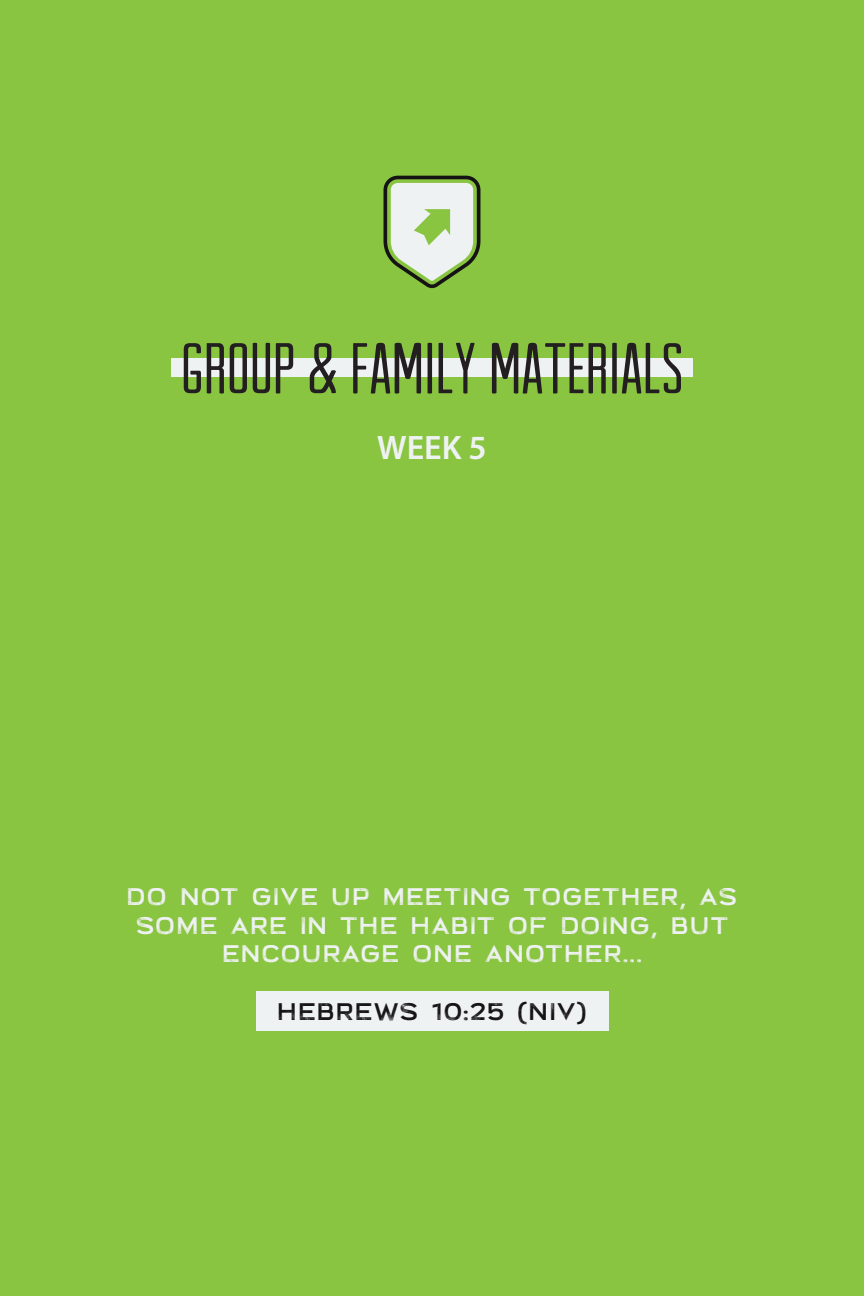
<style>
.page{position:relative;width:864px;height:1296px;background:#89c541}
.page>*{position:absolute;margin:0;border:0;box-sizing:border-box;transform-origin:0 0}
.t1{font:72px "Arvil Sans";color:#231f20}
.t2{font:600 34px "Myriad Pro";color:#eff2f3}
.t3{font:24px/28.8px "Broadwell Distressed";color:#eff2f3;text-align:center}
.t4{font:24px "Broadwell Distressed";color:#151314}
</style>
<div class="page">
<svg style="left:384px;top:176px;width:96px;height:112px"></svg>
<div style="left:171px;top:359px;width:522px;height:18px;background:#eff2f3"></div>
<div style="left:256px;top:991px;width:352px;height:39px;background:#eff2f3"></div>
<p class="t1" style="left:181px;top:329px;width:504px">GROUP &amp; FAMILY MATERIALS</p>
<p class="t2" style="left:377px;top:426px;width:111px">WEEK 5</p>
<p class="t3" style="left:126px;top:883px;width:614px">DO NOT GIVE UP MEETING TOGETHER, AS<br>SOME ARE IN THE HABIT OF DOING, BUT<br>ENCOURAGE ONE ANOTHER...</p>
<p class="t4" style="left:277px;top:1001px;width:312px">HEBREWS 10:25 (NIV)</p>
</div>
